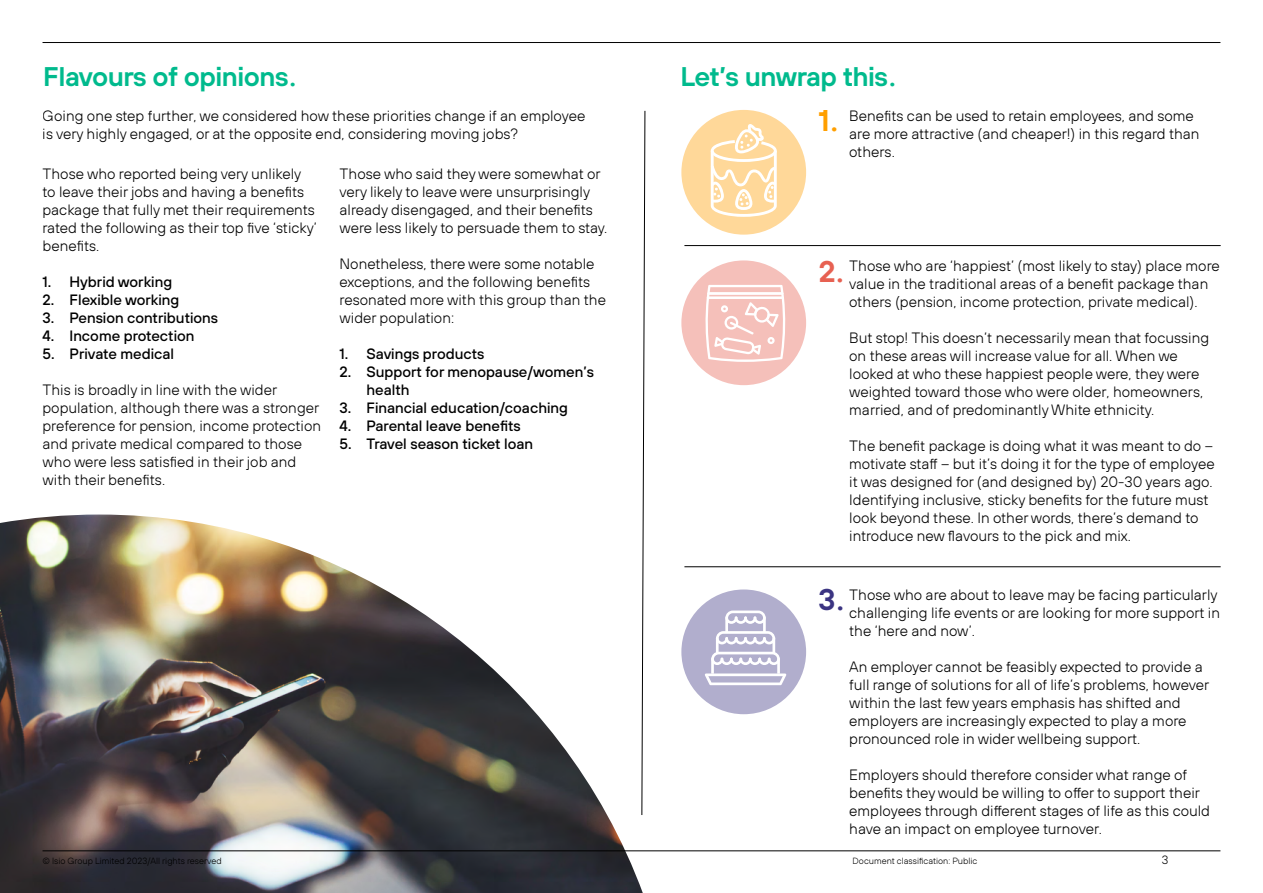
<style>
.page{position:relative;width:1263px;height:893px;background:#fff}
.page>*{position:absolute;margin:0;border:0;box-sizing:border-box;transform-origin:0 0}
.t1{font:600 30px "TT Hoves";color:#ff9f00}
.t2{font:600 30px "TT Hoves";color:#e76152}
.t3{font:600 30px "TT Hoves";color:#3b3482}
.t4{font:600 27px "TT Hoves";letter-spacing:-.02em;color:#00ba8d}
.t5{font:300 15px/18px "TT Hoves";color:#000}
.t6{font:500 15px/18px "TT Hoves";color:#000}
.t7{font:300 12px "TT Hoves";color:#000}
.t8{font:300 9px "TT Hoves";color:#000}
.s1{font-family:"Trebuchet MS";font-weight:400}
</style>
<div class="page">
<hr style="left:43px;top:42px;width:1177px;height:1px;background:#000">
<hr style="left:43px;top:850px;width:1177px;height:1px;background:#000">
<svg style="left:642px;top:110px;width:4px;height:550px"></svg>
<hr style="left:684px;top:245px;width:537px;height:1px;background:#000">
<hr style="left:684px;top:566px;width:537px;height:1px;background:#000">
<div style="left:681px;top:110px;width:125px;height:125px;background:#ffd899;border-radius:50%"></div>
<div style="left:681px;top:260px;width:125px;height:125px;background:#f5c0ba;border-radius:50%"></div>
<div style="left:681px;top:589px;width:125px;height:125px;background:#b1aecd;border-radius:50%"></div>
<img style="left:0;top:514px;width:643px;height:379px">
<svg style="left:711px;top:124px;width:66px;height:93px"></svg>
<svg style="left:705px;top:285px;width:81px;height:77px"></svg>
<svg style="left:705px;top:610px;width:81px;height:75px"></svg>
<h2 class="t4" style="left:43px;top:59px;width:256px">Flavours of opinions<span class="s1">.</span></h2>
<h2 class="t4" style="left:681px;top:59px;width:218px">Let’s unwrap this<span class="s1">.</span></h2>
<h1 class="t1" style="left:818px;top:101px;width:23px">1<span class="s1">.</span></h1>
<p class="t5" style="left:43px;top:107px;width:544px">Going one step further, we considered how these priorities change if an employee is very highly engaged, or at the opposite end, considering moving jobs?</p>
<p class="t5" style="left:849px;top:106px;width:352px">Benefits can be used to retain employees, and some are more attractive (and cheaper!) in this regard than others.</p>
<p class="t5" style="left:43px;top:164px;width:276px">Those who reported being very unlikely to leave their jobs and having a benefits package that fully met their requirements rated the following as their top five ‘sticky’ benefits.</p>
<p class="t6" style="left:43px;top:272px;width:131px">1. Hybrid working</p>
<p class="t6" style="left:43px;top:290px;width:138px">2. Flexible working</p>
<p class="t6" style="left:43px;top:308px;width:177px">3. Pension contributions</p>
<p class="t6" style="left:43px;top:326px;width:153px">4. Income protection</p>
<p class="t6" style="left:43px;top:344px;width:133px">5. Private medical</p>
<p class="t5" style="left:43px;top:380px;width:280px">This is broadly in line with the wider population, although there was a stronger preference for pension, income protection and private medical compared to those who were less satisfied in their job and with their benefits.</p>
<p class="t5" style="left:340px;top:164px;width:269px">Those who said they were somewhat or very likely to leave were unsurprisingly already disengaged, and their benefits were less likely to persuade them to stay.</p>
<p class="t5" style="left:340px;top:254px;width:268px">Nonetheless, there were some notable exceptions, and the following benefits resonated more with this group than the wider population:</p>
<p class="t6" style="left:340px;top:344px;width:146px">1. Savings products</p>
<p class="t6" style="left:367px;top:362px;width:229px;text-indent:-27px">2. Support for menopause/women’s health</p>
<p class="t6" style="left:340px;top:398px;width:230px">3. Financial education/coaching</p>
<p class="t6" style="left:340px;top:416px;width:183px">4. Parental leave benefits</p>
<p class="t6" style="left:340px;top:434px;width:195px">5. Travel season ticket loan</p>
<p class="t5" style="left:849px;top:256px;width:372px">Those who are ‘happiest’ (most likely to stay) place more value in the traditional areas of a benefit package than others (pension, income protection, private medical).</p>
<p class="t5" style="left:849px;top:328px;width:361px">But stop! This doesn’t necessarily mean that focussing on these areas will increase value for all. When we looked at who these happiest people were, they were weighted toward those who were older, homeowners, married, and of predominantly White ethnicity.</p>
<p class="t5" style="left:849px;top:436px;width:367px">The benefit package is doing what it was meant to do – motivate staff – but it’s doing it for the type of employee it was designed for (and designed by) 20-30 years ago.<br>Identifying inclusive, sticky benefits for the future must look beyond these. In other words, there’s demand to introduce new flavours to the pick and mix.</p>
<h1 class="t2" style="left:818px;top:252px;width:29px">2<span class="s1">.</span></h1>
<h1 class="t3" style="left:818px;top:580px;width:29px">3<span class="s1">.</span></h1>
<p class="t5" style="left:849px;top:585px;width:372px">Those who are about to leave may be facing particularly challenging life events or are looking for more support in the ‘here and now’.</p>
<p class="t5" style="left:849px;top:657px;width:362px">An employer cannot be feasibly expected to provide a full range of solutions for all of life’s problems, however within the last few years emphasis has shifted and employers are increasingly expected to play a more pronounced role in wider wellbeing support.</p>
<p class="t5" style="left:849px;top:765px;width:362px">Employers should therefore consider what range of benefits they would be willing to offer to support their employees through different stages of life as this could have an impact on employee turnover.</p>
<p class="t8" style="left:43px;top:855px;width:181px">© Isio Group Limited 2023/All rights reserved</p>
<p class="t8" style="left:853px;top:855px;width:126px">Document classification: Public</p>
<p class="t7" style="left:1162px;top:852px;width:8px">3</p>
</div>
